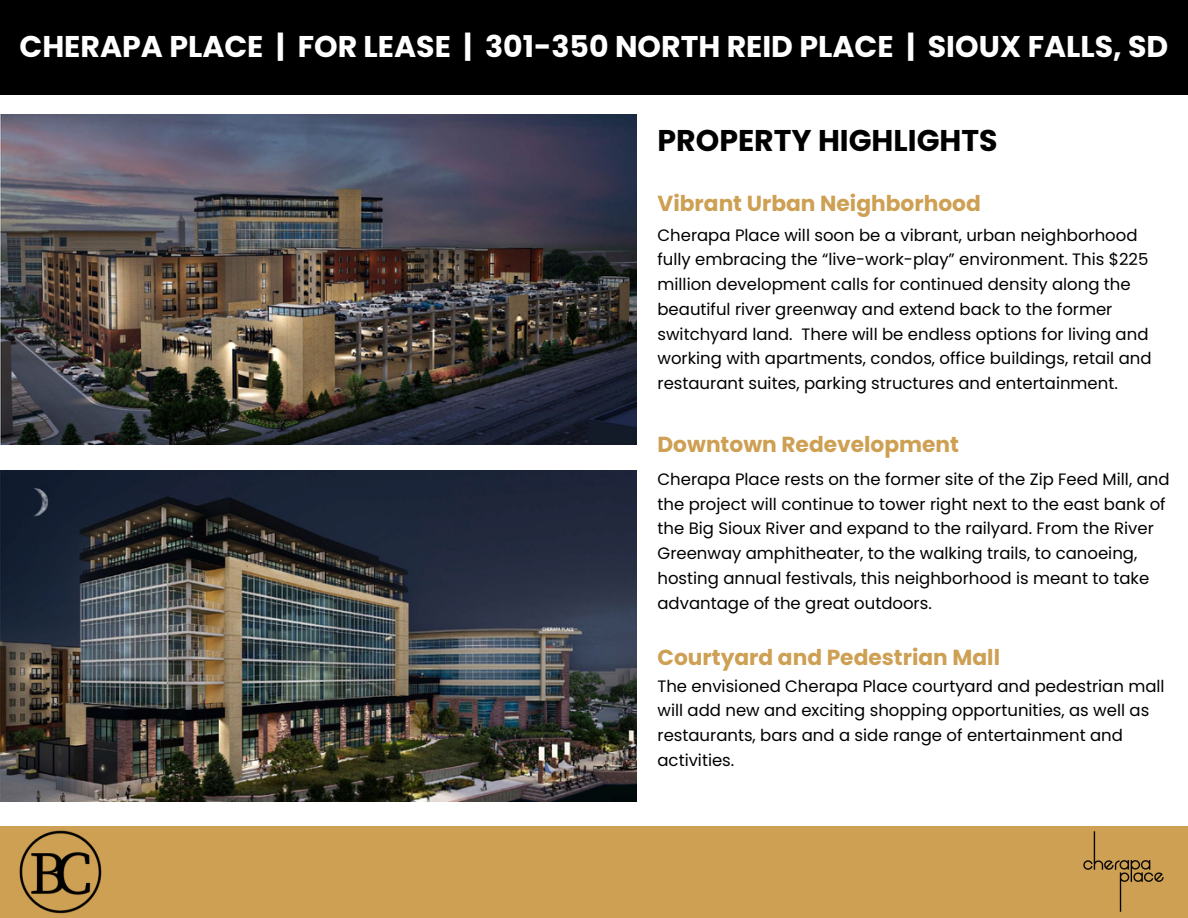
<style>
.page{position:relative;width:1188px;height:918px;background:#fff}
.page>*{position:absolute;margin:0;border:0;box-sizing:border-box;transform-origin:0 0}
.t1{font:700 30px "Poppins";color:#fff}
.t2{font:700 30px "Poppins";color:#000}
.t3{font:700 21.75px "Poppins";color:#cea054}
.t4{font:16.5px/24.8px "Poppins";color:#000}
</style>
<div class="page">
<div style="left:0;top:0;width:1188px;height:94px;background:#000"></div>
<img style="left:0;top:114px;width:637px;height:331px">
<img style="left:0;top:471px;width:637px;height:330px">
<div style="left:0;top:826px;width:1188px;height:92px;background:#cea054"></div>
<img style="left:19px;top:830px;width:83px;height:84px">
<img style="left:1083px;top:831px;width:81px;height:81px">
<p class="t1" style="left:20px;top:25px;width:1150px">CHERAPA PLACE | FOR LEASE | 301-350 NORTH REID PLACE | SIOUX FALLS, SD</p>
<h2 class="t2" style="left:658px;top:120px;width:342px">PROPERTY HIGHLIGHTS</h2>
<p class="t3" style="left:658px;top:188px;width:325px">Vibrant Urban Neighborhood</p>
<h2 class="t4" style="left:658px;top:222px;width:496px">Cherapa Place will soon be a vibrant, urban neighborhood fully embracing the “live-work-play” environment. This $225 million development calls for continued density along the beautiful river greenway and extend back to the former switchyard land. There will be endless options for living and working with apartments, condos, office buildings, retail and restaurant suites, parking structures and entertainment.</h2>
<p class="t3" style="left:658px;top:429px;width:303px">Downtown Redevelopment</p>
<p class="t4" style="left:658px;top:467px;width:513px">Cherapa Place rests on the former site of the Zip Feed Mill, and the project will continue to tower right next to the east bank of the Big Sioux River and expand to the railyard. From the River Greenway amphitheater, to the walking trails, to canoeing, hosting annual festivals, this neighborhood is meant to take advantage of the great outdoors.</p>
<p class="t3" style="left:658px;top:642px;width:344px">Courtyard and Pedestrian Mall</p>
<p class="t4" style="left:658px;top:674px;width:509px">The envisioned Cherapa Place courtyard and pedestrian mall will add new and exciting shopping opportunities, as well as restaurants, bars and a side range of entertainment and activities.</p>
</div>
